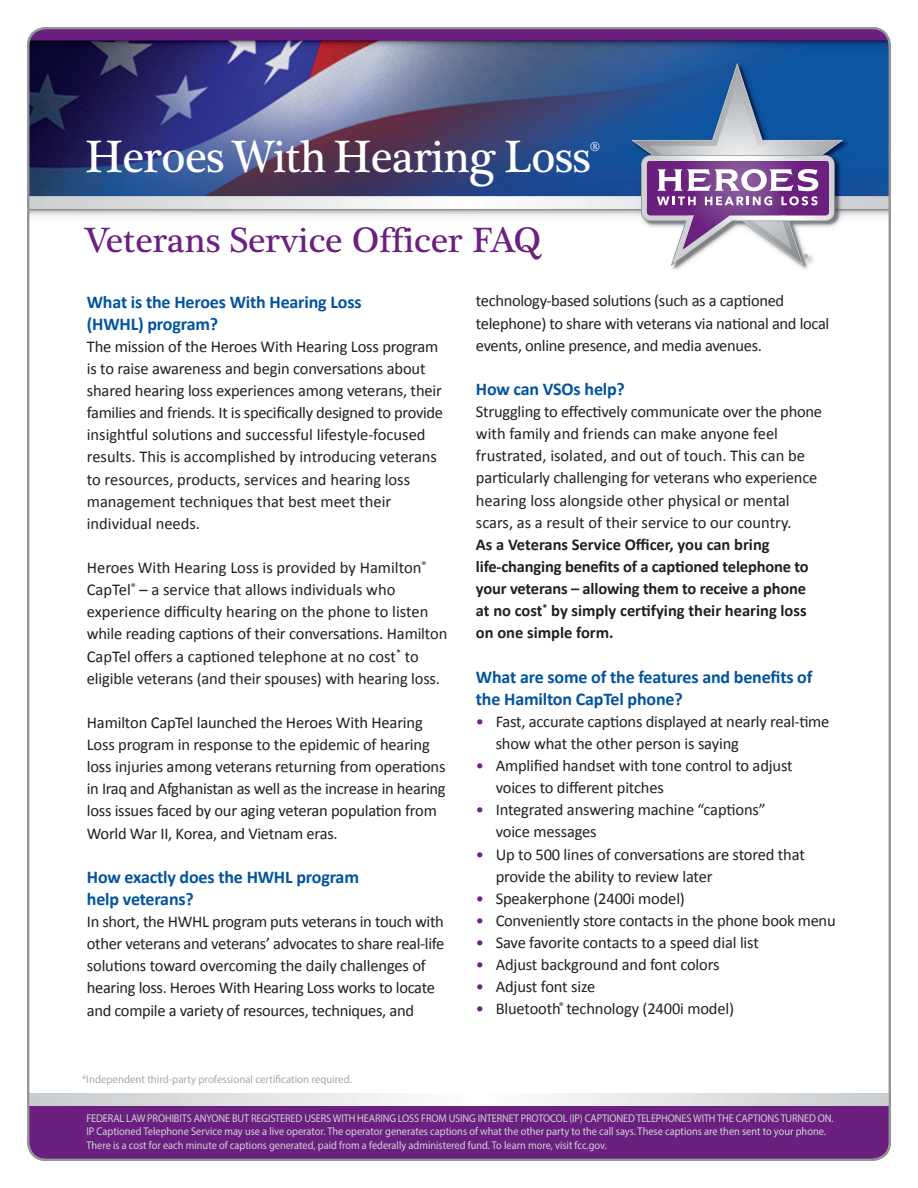
<style>
.page{position:relative;width:918px;height:1188px;background:#fff}
.page>*{position:absolute;margin:0;border:0;box-sizing:border-box;transform-origin:0 0}
.t1{font:46.5px "Plantagenet Cherokee";letter-spacing:-.01em;color:#fff}
.t2{font:36px "Plantagenet Cherokee";color:#6b1f7e}
.t3{font:700 18px/22px "Calibri";letter-spacing:-.01em;color:#01539e}
.t4{font:16.5px/22.2px "Calibri";letter-spacing:-.01em;color:#231f20}
.t5{font:700 16.5px/22px "Calibri";letter-spacing:-.01em;color:#231f20}
.t6{font:13.5px "Plantagenet Cherokee";color:#fff}
.t7{font:11.25px/13.5px "Myriad Pro";color:#d1d2d4;scale:.92 1}
.t8{font:11.25px "Myriad Pro";color:#a8a9ad;scale:.96 1}
.s1{color:#6b1f7e}
</style>
<div class="page">
<img style="left:30px;top:37px;width:860px;height:233px">
<div style="left:28px;top:1106px;width:862px;height:54px;background:#6b1f7e"></div>
<svg style="left:30px;top:1093px;width:858px;height:13px"></svg>
<svg style="left:28px;top:28px;width:861px;height:12px;background:#702d81"></svg>
<svg style="left:631px;top:63px;width:212px;height:203px"></svg>
<h1 class="t1" style="left:86px;top:130px;width:507px">Heroes With Hearing Loss</h1>
<p class="t6" style="left:590px;top:139px;width:11px">®</p>
<h2 class="t2" style="left:85px;top:219px;width:458px">Veterans Service Officer FAQ</h2>
<p class="t3" style="left:87px;top:290px;width:276px">What is the Heroes With Hearing Loss (HWHL) program?</p>
<p class="t4" style="left:87px;top:335px;width:358px">The mission of the Heroes With Hearing Loss program is to raise awareness and begin conversations about shared hearing loss experiences among veterans, their families and friends. It is specifically designed to provide insightful solutions and successful lifestyle-focused results. This is accomplished by introducing veterans to resources, products, services and hearing loss management techniques that best meet their individual needs.</p>
<p class="t4" style="left:87px;top:557px;width:362px">Heroes With Hearing Loss is provided by Hamilton<sup>® </sup>CapTel<sup>®</sup> – a service that allows individuals who experience difficulty hearing on the phone to listen while reading captions of their conversations. Hamilton CapTel offers a captioned telephone at no cost<sup>*</sup> to eligible veterans (and their spouses) with hearing loss.</p>
<p class="t4" style="left:87px;top:711px;width:360px">Hamilton CapTel launched the Heroes With Hearing Loss program in response to the epidemic of hearing loss injuries among veterans returning from operations in Iraq and Afghanistan as well as the increase in hearing loss issues faced by our aging veteran population from World War II, Korea, and Vietnam eras.</p>
<p class="t3" style="left:87px;top:866px;width:274px">How exactly does the HWHL program help veterans?</p>
<p class="t4" style="left:87px;top:910px;width:359px">In short, the HWHL program puts veterans in touch with other veterans and veterans’ advocates to share real-life solutions toward overcoming the daily challenges of hearing loss. Heroes With Hearing Loss works to locate and compile a variety of resources, techniques, and</p>
<p class="t8" style="left:82px;top:1072px;width:283px">*Independent third-party professional certification required.</p>
<p class="t4" style="left:476px;top:290px;width:355px">technology-based solutions (such as a captioned telephone) to share with veterans via national and local events, online presence, and media avenues.</p>
<p class="t3" style="left:476px;top:378px;width:151px">How can VSOs help?</p>
<p class="t4" style="left:476px;top:400px;width:348px">Struggling to effectively communicate over the phone with family and friends can make anyone feel frustrated, isolated, and out of touch. This can be particularly challenging for veterans who experience hearing loss alongside other physical or mental scars, as a result of their service to our country.</p>
<p class="t5" style="left:476px;top:533px;width:334px">As a Veterans Service Officer, you can bring life-changing benefits of a captioned telephone to your veterans – allowing them to receive a phone at no cost<sup>*</sup> by simply certifying their hearing loss on one simple form.</p>
<p class="t3" style="left:476px;top:665px;width:338px">What are some of the features and benefits of the Hamilton CapTel phone?</p>
<p class="t4" style="left:496px;top:710px;width:335px;text-indent:-20px"><span class="s1">•</span> Fast, accurate captions displayed at nearly real-time show what the other person is saying</p>
<p class="t4" style="left:496px;top:754px;width:299px;text-indent:-20px"><span class="s1">•</span> Amplified handset with tone control to adjust voices to different pitches</p>
<p class="t4" style="left:496px;top:799px;width:272px;text-indent:-20px"><span class="s1">•</span> Integrated answering machine “captions” voice messages</p>
<p class="t4" style="left:496px;top:843px;width:311px;text-indent:-20px"><span class="s1">•</span> Up to 500 lines of conversations are stored that provide the ability to review later</p>
<p class="t4" style="left:476px;top:887px;width:211px"><span class="s1">•</span> Speakerphone (2400i model)</p>
<p class="t4" style="left:476px;top:909px;width:361px"><span class="s1">•</span> Conveniently store contacts in the phone book menu</p>
<p class="t4" style="left:476px;top:931px;width:284px"><span class="s1">•</span> Save favorite contacts to a speed dial list</p>
<p class="t4" style="left:476px;top:954px;width:245px"><span class="s1">•</span> Adjust background and font colors</p>
<p class="t4" style="left:476px;top:976px;width:121px"><span class="s1">•</span> Adjust font size</p>
<p class="t4" style="left:476px;top:998px;width:260px"><span class="s1">•</span> Bluetooth<sup>®</sup> technology (2400i model)</p>
<p class="t7" style="left:86px;top:1111px;width:814px">FEDERAL LAW PROHIBITS ANYONE BUT REGISTERED USERS WITH HEARING LOSS FROM USING INTERNET PROTOCOL (IP) CAPTIONED TELEPHONES WITH THE CAPTIONS TURNED ON.<br>IP Captioned Telephone Service may use a live operator. The operator generates captions of what the other party to the call says. These captions are then sent to your phone.<br>There is a cost for each minute of captions generated, paid from a federally administered fund. To learn more, visit fcc.gov.</p>
</div>
